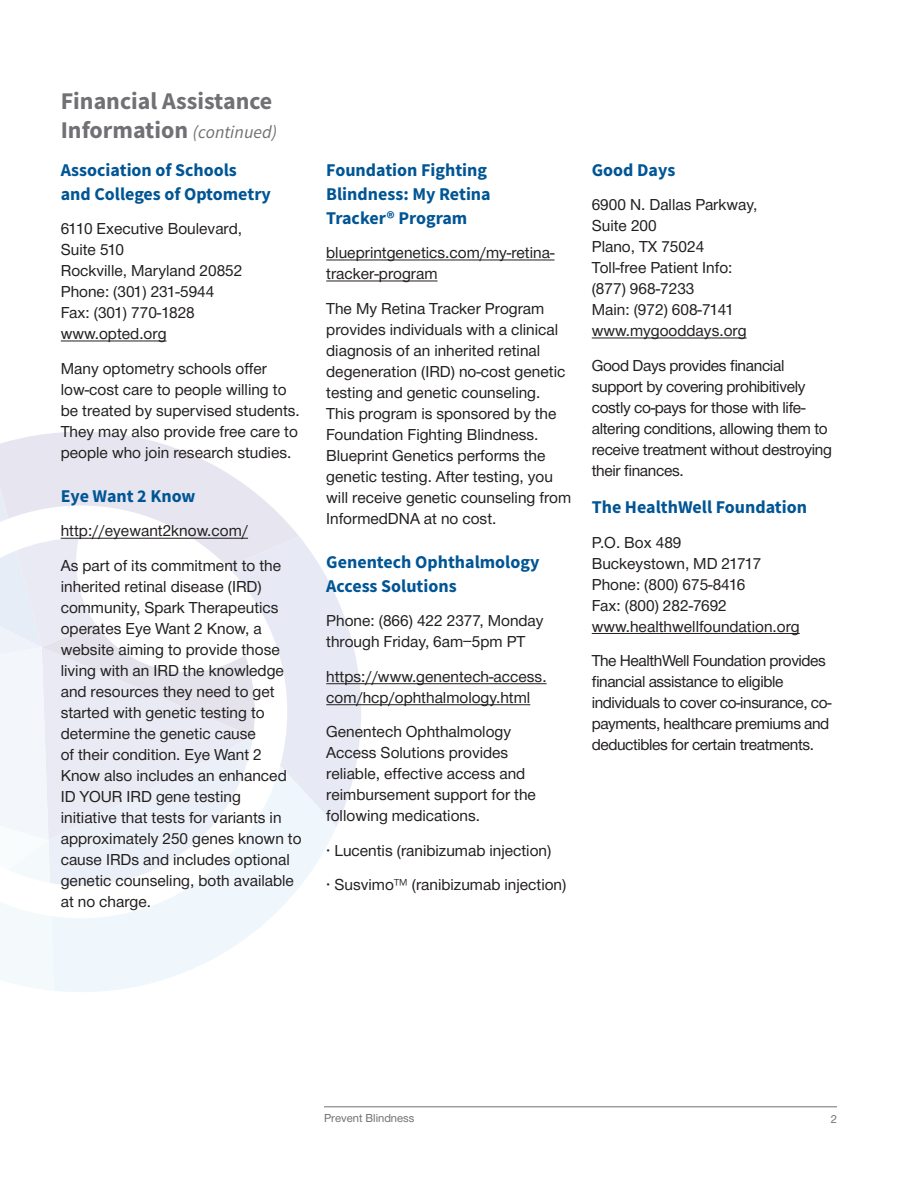
<style>
.page{position:relative;width:918px;height:1188px;background:#fff}
.page>*{position:absolute;margin:0;border:0;box-sizing:border-box;transform-origin:0 0}
.t1{font:700 24px/28.8px "Source Sans Pro";color:#717074}
.t2{font:700 18px/24px "Source Sans Pro";color:#005595}
.ITalic_description{font:16.5px/21px "Helvetica Neue H55";color:#231f20}
.ITalic_description-2{font:16.5px/21px "Helvetica Neue H55";letter-spacing:-.02em;color:#231f20}
.ITalic_description-3{font:16.5px/21px "Helvetica Neue H55";letter-spacing:-.025em;color:#231f20}
.t3{font:12px "Helvetica Neue H55";color:#717074}
.s1{font-weight:400;font-style:italic;font-size:18px}
</style>
<div class="page">
<svg style="left:54px;top:886px;width:246px;height:106px;fill:#eff6fc"></svg>
<svg style="left:0;top:902px;width:54px;height:88px"></svg>
<svg style="left:0;top:432px;width:361px;height:454px"></svg>
<hr style="left:324px;top:1107px;width:513px;height:1px;background:#717074">
<hr style="left:61px;top:341px;width:106px;height:1px;background:#231f20">
<hr style="left:61px;top:538px;width:187px;height:1px;background:#231f20">
<hr style="left:326px;top:260px;width:229px;height:1px;background:#231f20">
<hr style="left:326px;top:281px;width:112px;height:1px;background:#231f20">
<hr style="left:326px;top:683px;width:221px;height:1px;background:#231f20">
<hr style="left:326px;top:704px;width:204px;height:1px;background:#231f20">
<hr style="left:592px;top:338px;width:155px;height:1px;background:#231f20">
<hr style="left:592px;top:633px;width:208px;height:1px;background:#231f20">
<p class="t1" style="left:61px;top:86px;width:218px">Financial Assistance<br>Information <span class="s1">(continued)</span></p>
<p class="t2" style="left:61px;top:157px;width:212px">Association of Schools and Colleges of Optometry</p>
<p class="ITalic_description" style="left:61px;top:219px;width:183px">6110 Executive Boulevard,<br>Suite 510<br>Rockville, Maryland 20852<br>Phone: (301) 231-5944<br>Fax: (301) 770-1828 www.opted.org</p>
<p class="ITalic_description" style="left:61px;top:359px;width:241px">Many optometry schools offer low-cost care to people willing to be treated by supervised students.<br>They may also provide free care to people who join research studies.</p>
<p class="t2" style="left:61px;top:484px;width:136px">Eye Want 2 Know</p>
<p class="ITalic_description" style="left:61px;top:522px;width:189px">http://eyewant2know.com/</p>
<p class="ITalic_description" style="left:61px;top:556px;width:242px">As part of its commitment to the inherited retinal disease (IRD) community, Spark Therapeutics operates Eye Want 2 Know, a website aiming to provide those living with an IRD the knowledge and resources they need to get started with genetic testing to determine the genetic cause<br>of their condition. Eye Want 2<br>Know also includes an enhanced<br>ID YOUR IRD® gene testing<br>initiative that tests for variants in approximately 250 genes known to cause IRDs and includes optional genetic counseling, both available at no charge.</p>
<p class="t2" style="left:326px;top:157px;width:166px">Foundation Fighting<br>Blindness: My Retina<br>Tracker® Program</p>
<p class="ITalic_description" style="left:326px;top:243px;width:230px">blueprintgenetics.com/my-retina&shy;tracker-program</p>
<p class="ITalic_description" style="left:326px;top:299px;width:246px">The My Retina Tracker Program provides individuals with a clinical diagnosis of an inherited retinal degeneration (IRD) no-cost genetic testing and genetic counseling.<br>This program is sponsored by the Foundation Fighting Blindness.<br>Blueprint Genetics performs the genetic testing. After testing, you will receive genetic counseling from InformedDNA at no cost.</p>
<p class="t2" style="left:326px;top:550px;width:215px">Genentech Ophthalmology<br>Access Solutions</p>
<p class="ITalic_description" style="left:326px;top:612px;width:219px">Phone: (866) 422 2377, Monday through Friday, 6am–5pm PT</p>
<p class="ITalic_description" style="left:326px;top:667px;width:222px">https://www.genentech-access. com/hcp/ophthalmology.html</p>
<p class="ITalic_description" style="left:326px;top:723px;width:211px">Genentech Ophthalmology<br>Access Solutions provides reliable, effective access and reimbursement support for the following medications.</p>
<p class="ITalic_description" style="left:326px;top:841px;width:227px">• Lucentis® (ranibizumab injection)</p>
<p class="ITalic_description" style="left:326px;top:876px;width:242px">• Susvimo™ (ranibizumab injection)</p>
<p class="t2" style="left:592px;top:157px;width:85px">Good Days</p>
<p class="ITalic_description" style="left:592px;top:195px;width:167px">6900 N. Dallas Parkway,<br>Suite 200<br>Plano, TX 75024<br>Toll-free Patient Info: (877) 968-7233<br>Main: (972) 608-7141 www.mygooddays.org</p>
<p class="ITalic_description-2" style="left:592px;top:356px;width:242px">Good Days provides financial support by covering prohibitively costly co-pays for those with life&shy;altering conditions, allowing them to receive treatment without destroying their finances.</p>
<p class="t2" style="left:592px;top:495px;width:217px">The HealthWell Foundation</p>
<p class="ITalic_description" style="left:592px;top:533px;width:91px">P.O. Box 489</p>
<p class="ITalic_description" style="left:592px;top:554px;width:210px">Buckeystown, MD 21717<br>Phone: (800) 675-8416<br>Fax: (800) 282-7692 www.healthwellfoundation.org</p>
<p class="ITalic_description-3" style="left:592px;top:651px;width:241px">The HealthWell Foundation provides financial assistance to eligible individuals to cover co-insurance, co&shy;payments, healthcare premiums and deductibles for certain treatments.</p>
<p class="t3" style="left:324px;top:1110px;width:92px">Prevent Blindness</p>
<p class="t3" style="left:831px;top:1111px;width:8px">2</p>
</div>
